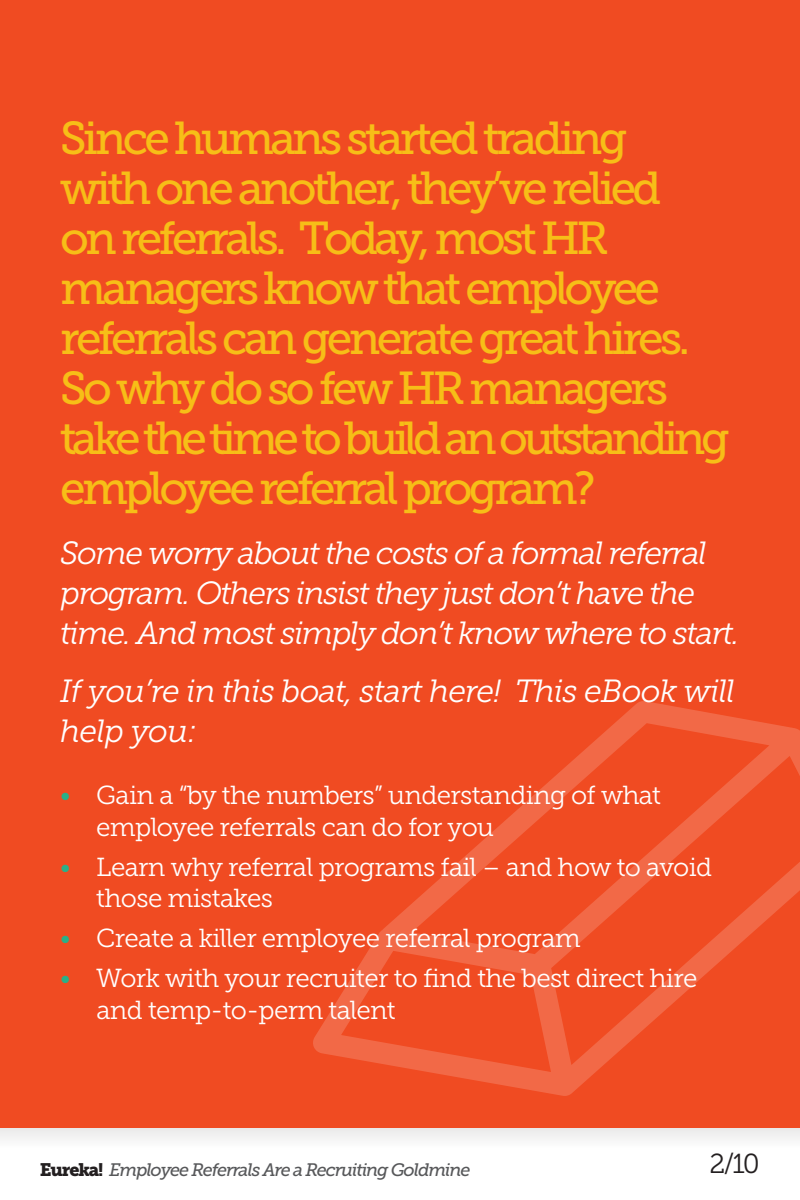
<style>
.page{position:relative;width:800px;height:1200px;background:#fff}
.page>*{position:absolute;margin:0;border:0;box-sizing:border-box;transform-origin:0 0}
.t1{font:46px/50px "Museo Slab 500";letter-spacing:-.08em;color:#f7be17}
.t2{font:italic 32px/40px "Museo Slab 300";letter-spacing:-.045em;color:#fff}
.t3{font:italic 32px/40px "Museo Slab 300";letter-spacing:-.025em;color:#fff}
.t4{font:27.5px "Museo Slab 300";color:#231f20}
.t5{font:26px/31.2px "Museo Slab 300";letter-spacing:-.025em;color:#fff}
.t6{font:italic 18px "Museo Slab 500";letter-spacing:-.06em;color:#57585a}
.s1{color:#29b088}
.s2{font-family:"Museo Slab 900";font-style:normal;color:#231f20}
</style>
<div class="page">
<div style="left:0;top:1128px;width:800px;height:20px;background:#f3f3f3"></div>
<div style="left:0;top:0;width:800px;height:1128px;background:#f04b22"></div>
<svg style="left:313px;top:701px;width:487px;height:395px"></svg>
<p class="t1" style="left:60px;top:113px;width:671px">Since humans started trading with one another, they’ve relied<br>on referrals. Today, most HR managers know that employee referrals can generate great hires.<br>So why do so few HR managers take the time to build an outstanding employee referral program?</p>
<p class="t2" style="left:60px;top:533px;width:681px">Some worry about the costs of a formal referral program. Others insist they just don’t have the time. And most simply don’t know where to start.</p>
<p class="t3" style="left:60px;top:671px;width:676px">If you’re in this boat, start here! This eBook will help you:</p>
<p class="t5" style="left:96px;top:780px;width:566px;text-indent:-36px"><span class="s1">•</span> Gain a “by the numbers” understanding of what employee referrals can do for you</p>
<p class="t5" style="left:96px;top:851px;width:617px;text-indent:-36px"><span class="s1">•</span> Learn why referral programs fail – and how to avoid those mistakes</p>
<p class="t5" style="left:60px;top:923px;width:522px"><span class="s1">•</span> Create a killer employee referral program</p>
<p class="t5" style="left:96px;top:963px;width:603px;text-indent:-36px"><span class="s1">•</span> Work with your recruiter to find the best direct hire and temp-to-perm talent</p>
<p class="t6" style="left:40px;top:1160px;width:432px"><span class="s2">Eureka!</span> Employee Referrals Are a Recruiting Goldmine</p>
<p class="t4" style="left:710px;top:1149px;width:52px">2/10</p>
</div>
